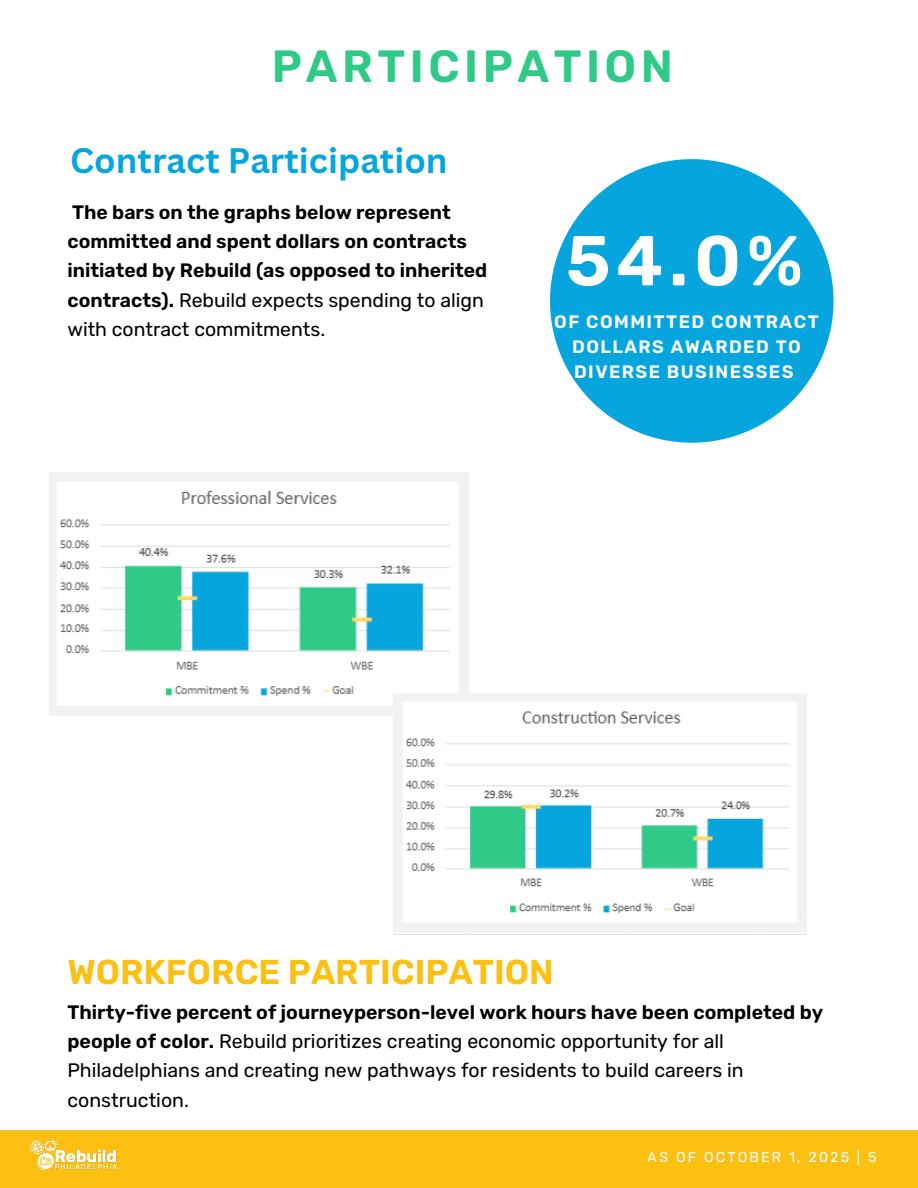
<style>
.page{position:relative;width:918px;height:1188px;background:#fff}
.page>*{position:absolute;margin:0;border:0;box-sizing:border-box;transform-origin:0 0}
.t1{font:600 70.5px "Rubik";color:#fff}
.t2{font:600 45.15px "Rubik";letter-spacing:.1em;color:#2fca87}
.t3{font:600 34.5px "Rubik";color:#fbc012}
.t4{font:700 34.5px "Canva Sans";color:#07a5dd}
.t5{font:19.5px/29.2px "Rubik";color:#000}
.t6{font:600 19.5px/29.2px "Rubik";color:#000}
.t7{font:600 18px/24.8px "Rubik";letter-spacing:.08em;color:#fff;text-align:center}
.t8{font:14.25px "Rubik";letter-spacing:.15em;color:#fff}
.s1{font-weight:400}
.s2{font-weight:600}
</style>
<div class="page">
<div style="left:0;top:1131px;width:918px;height:57px;background:#fbc012"></div>
<img style="left:30px;top:1139px;width:87px;height:32px">
<svg style="left:550px;top:159px;width:283px;height:284px;fill:#07a5dd"></svg>
<img style="left:50px;top:472px;width:418px;height:244px">
<img style="left:394px;top:693px;width:412px;height:241px">
<h2 class="t2" style="left:271px;top:39px;width:403px">PARTICIPATION</h2>
<p class="t4" style="left:70px;top:136px;width:379px">Contract Participation</p>
<h3 class="t6" style="left:67px;top:197px;width:421px">The bars on the graphs below represent committed and spent dollars on contracts initiated by Rebuild (as opposed to inherited contracts). <span class="s1">Rebuild expects spending to align with contract commitments.</span></h3>
<p class="t1" style="left:566px;top:219px;width:238px">54.0%</p>
<p class="t7" style="left:554px;top:310px;width:266px">OF COMMITTED CONTRACT<br>DOLLARS AWARDED TO<br>DIVERSE BUSINESSES</p>
<h3 class="t3" style="left:67px;top:952px;width:488px">WORKFORCE PARTICIPATION</h3>
<p class="t5" style="left:67px;top:998px;width:757px"><span class="s2">Thirty-five percent of journeyperson-level work hours have been completed by people of color.</span> Rebuild prioritizes creating economic opportunity for all Philadelphians and creating new pathways for residents to build careers in construction.</p>
<p class="t8" style="left:648px;top:1149px;width:230px">AS OF OCTOBER 1, 2025 | 5</p>
</div>
